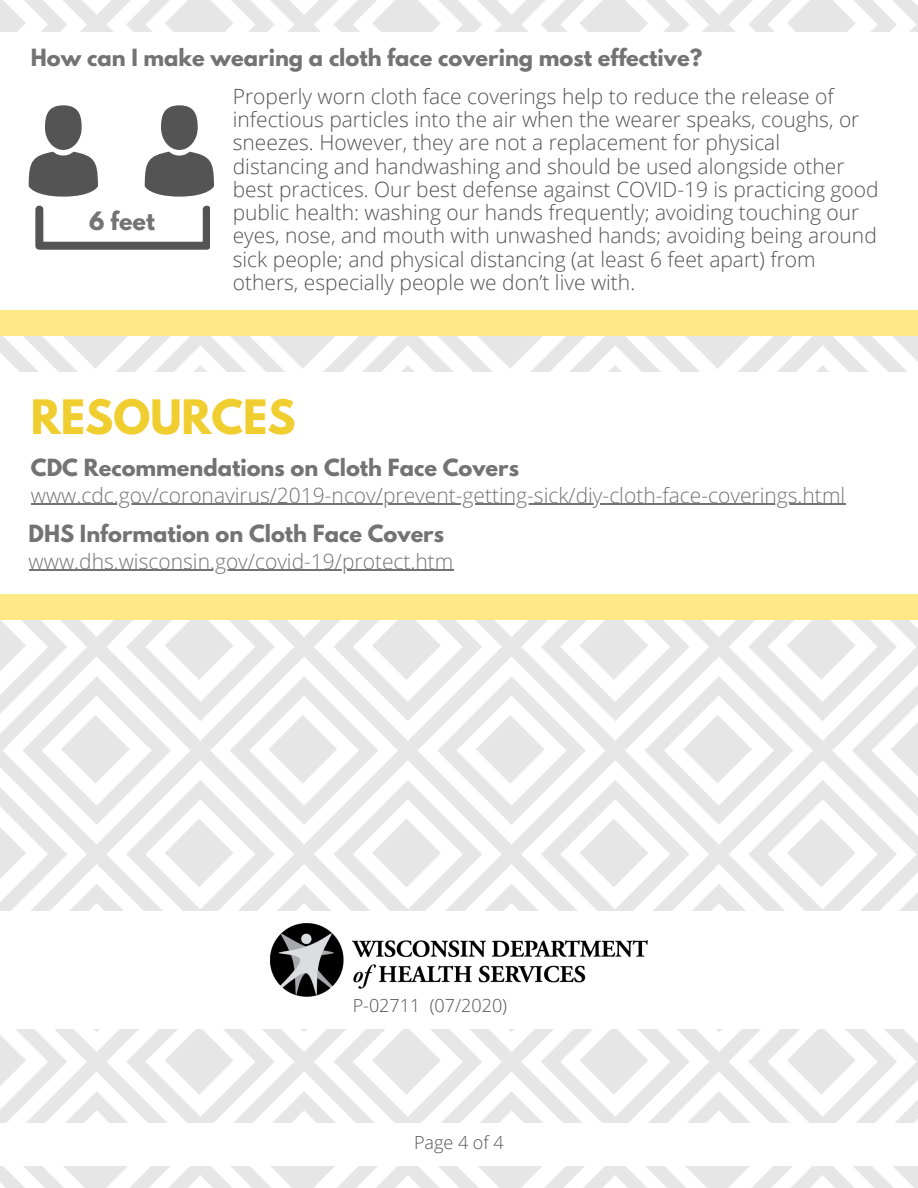
<style>
.page{position:relative;width:918px;height:1188px;background:#fff}
.page>*{position:absolute;margin:0;border:0;box-sizing:border-box;transform-origin:0 0}
.t1{font:700 42px "League Spartan";color:#f1ce2f}
.t2{font:700 22.35px "League Spartan";color:#737373}
.t3{font:300 21px/23.2px "Open Sans";color:#545454}
.t4{font:300 21px "Open Sans";color:#737373}
.t5{font:700 21px "League Spartan";color:#737373}
.t6{font:300 18px "Open Sans";color:#545454}
</style>
<div class="page">
<img style="left:0;top:0;width:918px;height:1188px">
<div style="left:0;top:911px;width:918px;height:117px;background:#fff"></div>
<div style="left:0;top:32px;width:918px;height:284px;background:#fff"></div>
<div style="left:0;top:310px;width:918px;height:26px;background:#ffe987"></div>
<div style="left:45px;top:105px;width:37px;height:45px;background:#545454;border-radius:50%"></div>
<div style="left:161px;top:105px;width:37px;height:45px;background:#545454;border-radius:50%"></div>
<svg style="left:29px;top:152px;width:185px;height:97px"></svg>
<div style="left:0;top:372px;width:918px;height:234px;background:#fff"></div>
<hr style="left:31px;top:504px;width:814px;height:1px;background:#737373">
<hr style="left:29px;top:570px;width:425px;height:1px;background:#737373">
<img style="left:271px;top:923px;width:377px;height:73px">
<div style="left:0;top:1123px;width:918px;height:43px;background:#fff"></div>
<div style="left:0;top:594px;width:918px;height:26px;background:#ffe987"></div>
<p class="t5" style="left:31px;top:48px;width:673px">How can I make wearing a cloth face covering most effective?</p>
<p class="t2" style="left:89px;top:210px;width:67px">6 feet</p>
<p class="t3" style="left:233px;top:84px;width:647px">Properly worn cloth face coverings help to reduce the release of infectious particles into the air when the wearer speaks, coughs, or sneezes. However, they are not a replacement for physical distancing and handwashing and should be used alongside other best practices. Our best defense against COVID-19 is practicing good public health: washing our hands frequently; avoiding touching our eyes, nose, and mouth with unwashed hands; avoiding being around sick people; and physical distancing (at least 6 feet apart) from others, especially people we don’t live with.</p>
<h1 class="t1" style="left:31px;top:396px;width:266px">RESOURCES</h1>
<p class="t5" style="left:31px;top:457px;width:490px">CDC Recommendations on Cloth Face Covers</p>
<p class="t4" style="left:31px;top:480px;width:816px">www.cdc.gov/coronavirus/2019-ncov/prevent-getting-sick/diy-cloth-face-coverings.html</p>
<p class="t5" style="left:29px;top:523px;width:417px">DHS Information on Cloth Face Covers</p>
<p class="t4" style="left:29px;top:546px;width:426px">www.dhs.wisconsin.gov/covid-19/protect.htm</p>
<p class="t6" style="left:353px;top:993px;width:156px">P-02711 (07/2020)</p>
<p class="t6" style="left:414px;top:1130px;width:91px">Page 4 of 4</p>
</div>
